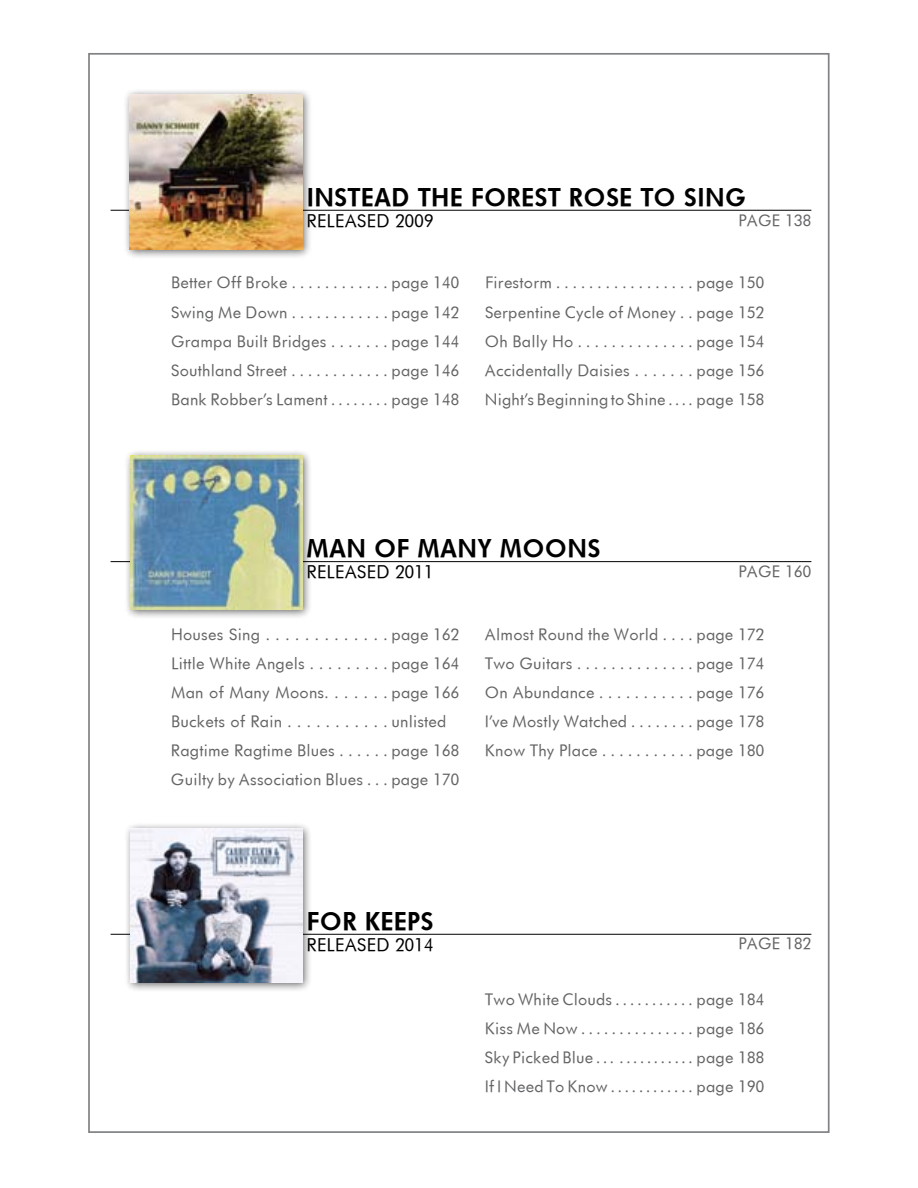
<style>
.page{position:relative;width:918px;height:1188px;background:#fff}
.page>*{position:absolute;margin:0;border:0;box-sizing:border-box;transform-origin:0 0}
.t1{font:700 24px "Futurist";color:#000}
.t2{font:17.1px "Futurist";color:#000}
.t3{font:15.45px/29.1px "Futurist";color:#636466;text-align:justify}
</style>
<div class="page">
<hr style="left:111px;top:561px;width:700px;height:1px;background:#000">
<hr style="left:111px;top:934px;width:700px;height:1px;background:#000">
<hr style="left:111px;top:210px;width:700px;height:1px;background:#000">
<div style="left:123px;top:89px;width:189px;height:171px;background:#000;opacity:.6"></div>
<img style="left:129px;top:95px;width:173px;height:154px">
<div style="left:124px;top:449px;width:188px;height:171px;background:#000;opacity:.6"></div>
<img style="left:131px;top:456px;width:171px;height:154px">
<div style="left:124px;top:822px;width:188px;height:171px;background:#000;opacity:.6"></div>
<img style="left:131px;top:828px;width:171px;height:155px">
<h1 class="t1" style="left:307px;top:181px;width:441px">INSTEAD THE FOREST ROSE TO SING</h1>
<p class="t2" style="left:307px;top:209px;width:12px">released</p>
<p class="t2" style="left:395px;top:209px;width:40px">2009</p>
<p class="t3" style="left:738px;top:205px;width:75px">PAGE 138</p>
<p class="t3" style="left:171px;top:268px;width:290px">Better Off Broke . . . . . . . . . . . . page 140</p>
<p class="t3" style="left:485px;top:268px;width:281px">Firestorm . . . . . . . . . . . . . . . . . page 150</p>
<p class="t3" style="left:171px;top:297px;width:290px">Swing Me Down . . . . . . . . . . . . page 142</p>
<p class="t3" style="left:485px;top:297px;width:281px">Serpentine Cycle of Money . . page 152</p>
<p class="t3" style="left:171px;top:326px;width:290px">Grampa Built Bridges . . . . . . . page 144</p>
<p class="t3" style="left:485px;top:326px;width:281px">Oh Bally Ho . . . . . . . . . . . . . . page 154</p>
<p class="t3" style="left:171px;top:355px;width:290px">Southland Street . . . . . . . . . . . . page 146</p>
<p class="t3" style="left:485px;top:355px;width:281px">Accidentally Daisies . . . . . . . page 156</p>
<p class="t3" style="left:171px;top:385px;width:290px">Bank Robber’s Lament . . . . . . . . page 148</p>
<p class="t3" style="left:485px;top:385px;width:281px">Night’s Beginning to Shine . . . . page 158</p>
<h1 class="t1" style="left:307px;top:533px;width:296px">MAN OF MANY MOONS</h1>
<p class="t2" style="left:307px;top:561px;width:12px">released</p>
<p class="t2" style="left:395px;top:561px;width:40px">2011</p>
<p class="t3" style="left:738px;top:556px;width:75px">PAGE 160</p>
<p class="t3" style="left:171px;top:619px;width:290px">Houses Sing . . . . . . . . . . . . . page 162</p>
<p class="t3" style="left:485px;top:619px;width:281px">Almost Round the World . . . . page 172</p>
<p class="t3" style="left:171px;top:648px;width:290px">Little White Angels . . . . . . . . . page 164</p>
<p class="t3" style="left:485px;top:648px;width:281px">Two Guitars . . . . . . . . . . . . . . page 174</p>
<p class="t3" style="left:171px;top:677px;width:290px">Man of Many Moons. . . . . . . page 166</p>
<p class="t3" style="left:485px;top:677px;width:281px">On Abundance . . . . . . . . . . . page 176</p>
<p class="t3" style="left:171px;top:707px;width:277px">Buckets of Rain . . . . . . . . . . . unlisted</p>
<p class="t3" style="left:485px;top:707px;width:281px">I’ve Mostly Watched . . . . . . . . page 178</p>
<p class="t3" style="left:171px;top:736px;width:290px">Ragtime Ragtime Blues . . . . . . page 168</p>
<p class="t3" style="left:485px;top:736px;width:281px">Know Thy Place . . . . . . . . . . . page 180</p>
<p class="t3" style="left:171px;top:765px;width:290px">Guilty by Association Blues . . . page 170</p>
<h1 class="t1" style="left:307px;top:905px;width:129px">FOR KEEPS</h1>
<p class="t2" style="left:307px;top:933px;width:12px">released</p>
<p class="t2" style="left:395px;top:933px;width:40px">2014</p>
<p class="t3" style="left:738px;top:929px;width:75px">PAGE 182</p>
<p class="t3" style="left:485px;top:984px;width:281px">Two White Clouds . . . . . . . . . . . page 184<br>Kiss Me Now . . . . . . . . . . . . . . . page 186<br>Sky Picked Blue . . . . . . . . . . . . . . page 188<br>If I Need To Know . . . . . . . . . . . . page 190</p>
</div>
